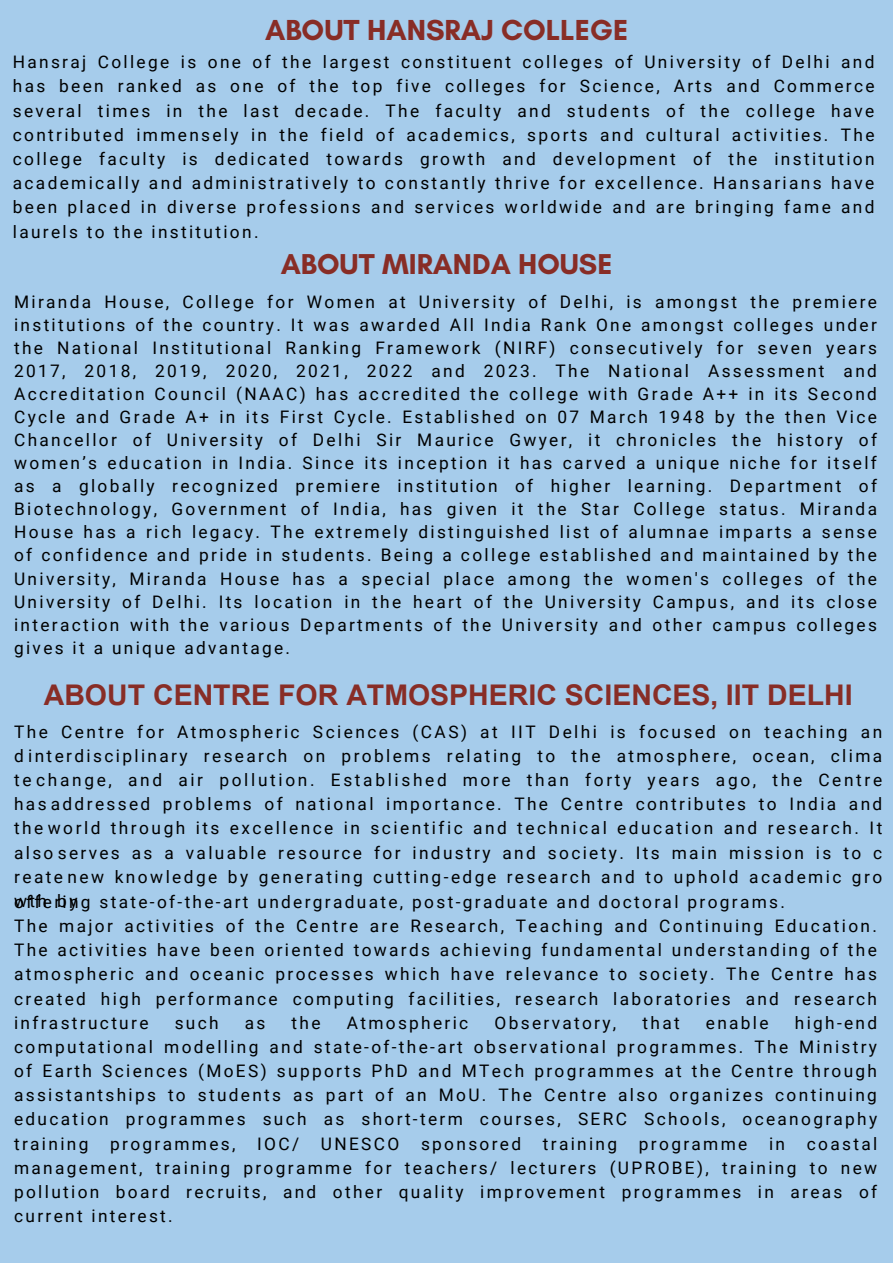
<style>
.page{position:relative;width:893px;height:1263px;background:#a6cceb}
.page>*{position:absolute;margin:0;border:0;box-sizing:border-box;transform-origin:0 0}
.t1{font:700 29.47px "Glacial Indifference";color:#882d26}
.t2{font:700 29.25px "Glacial Indifference";color:#882d26}
.t3{font:700 28.5px "Arial";color:#882d26}
.t4{font:17.25px/24.2px "Roboto";letter-spacing:.135em;color:#000;text-align:justify}
.s1{font-family:"Arial Hebrew"}
</style>
<div class="page">
<p class="t1" style="left:265px;top:12px;width:365px">ABOUT HANSRAJ COLLEGE</p>
<p class="t4" style="left:13px;top:50px;width:863px">Hansraj College is one of the largest constituent colleges of University of Delhi and has been ranked as one of the top five colleges for Science, Arts and Commerce several times in the last decade. The faculty and students of the college have contributed immensely in the field of academics, sports and cultural activities. The college faculty is dedicated towards growth and development of the institution academically and administratively to constantly thrive for excellence. Hansarians have been placed in diverse professions and services worldwide and are bringing fame and laurels to the institution.</p>
<p class="t2" style="left:281px;top:246px;width:333px">ABOUT MIRANDA HOUSE</p>
<p class="t4" style="left:14px;top:290px;width:864px;line-height:23.1px">Miranda House, College for Women at University of Delhi, is amongst the premiere institutions of the country. It was awarded All India Rank One amongst colleges under the National Institutional Ranking Framework (NIRF) consecutively for seven years 2017, 2018, 2019, 2020, 2021, 2022 and 2023. The National Assessment and Accreditation Council (NAAC) has accredited the college with Grade A++ in its Second Cycle and Grade A+ in its First Cycle. Established on 07 March 1948 by the then Vice Chancellor of University of Delhi Sir Maurice Gwyer, it chronicles the history of women’s education in India. Since its inception it has carved a unique niche for itself as a globally recognized premiere institution of higher learning. Department of Biotechnology, Government of India, has given it the Star College status. Miranda House has a rich legacy. The extremely distinguished list of alumnae imparts a sense of confidence and pride in students. Being a college established and maintained by the University, Miranda House has a special place among the women's colleges of the University of Delhi. Its location in the heart of the University Campus, and its close interaction with the various Departments of the University and other campus colleges gives it a unique advantage.</p>
<p class="t3" style="left:44px;top:676px;width:810px">ABOUT CENTRE FOR ATMOSPHERIC SCIENCES<span class="s1">,</span> IIT DELHI</p>
<p class="t4" style="left:14px;top:720px;width:869px">T h eC e n t r ef o rA t mo s p h e r i cS c i e n c e s( C A S )a tI I TD e l h ii sf o c u s e do nt e a c h i n ga n d i n t e r d i s c i p l i n a r yr e s e a r c ho np r o b l emsr e l a t i n gt ot h ea t mo s p h e r e ,o c e a n ,c l i ma t e c h a n g e ,a n da i rp o l l u t i o n .E s t a b l i s h e dmo r et h a nf o r t yy e a r sa g o ,t h eC e n t r e h a s a d d r e s s e dp r o b l emso fn a t i o n a li mp o r t a n c e .T h eC e n t r ec o n t r i b u t e st oI n d i aa n d t h e w o r l dt h r o u g hi t se x c e l l e n c ei ns c i e n t i f i ca n dt e c h n i c a le d u c a t i o na n dr e s e a r c h .I t a l s o s e r v e sa sav a l u a b l er e s o u r c ef o ri n d u s t r ya n ds o c i e t y .I t sma i nm i s s i o ni st oc r e a t e n e wk n o w l e d g eb yg e n e r a t i n gc u t t i n g - e d g er e s e a r c ha n dt ou p h o l da c a d em i cg r o wt h b y</p>
<p class="t4" style="left:14px;top:890px;width:772px">offering state-of-the-art undergraduate, post-graduate and doctoral programs.</p>
<p class="t4" style="left:14px;top:914px;width:864px">The major activities of the Centre are Research, Teaching and Continuing Education.<br>The activities have been oriented towards achieving fundamental understanding of the atmospheric and oceanic processes which have relevance to society. The Centre has created high performance computing facilities, research laboratories and research infrastructure</p>
<p class="t4" style="left:14px;top:1011px;width:864px;text-indent:780px">high-end computational modelling and state-of-the-art observational programmes. The Ministry of Earth Sciences (MoES) supports PhD and MTech programmes at the Centre through assistantships to students as part of an MoU. The Centre also organizes continuing education programmes such as short-term courses, SERC Schools, oceanography training</p>
<p class="t4" style="left:175px;top:1011px;width:45px">such</p>
<p class="t4" style="left:245px;top:1011px;width:22px">as</p>
<p class="t4" style="left:292px;top:1011px;width:30px">the</p>
<p class="t4" style="left:347px;top:1011px;width:123px">Atmospheric</p>
<p class="t4" style="left:494px;top:1011px;width:123px">Observatory,</p>
<p class="t4" style="left:642px;top:1011px;width:39px">that</p>
<p class="t4" style="left:706px;top:1011px;width:64px">enable</p>
<p class="t4" style="left:14px;top:1132px;width:864px;text-indent:793px">coastal management, training programme for teachers/ lecturers (UPROBE), training to new pollution board recruits, and other quality improvement programmes in areas of current interest.</p>
<p class="t4" style="left:110px;top:1132px;width:127px">programmes,</p>
<p class="t4" style="left:257px;top:1132px;width:43px">IOC/</p>
<p class="t4" style="left:321px;top:1132px;width:80px">UNESCO</p>
<p class="t4" style="left:421px;top:1132px;width:102px">sponsored</p>
<p class="t4" style="left:543px;top:1132px;width:76px">training</p>
<p class="t4" style="left:639px;top:1132px;width:110px">programme</p>
<p class="t4" style="left:769px;top:1132px;width:18px">in</p>
</div>
